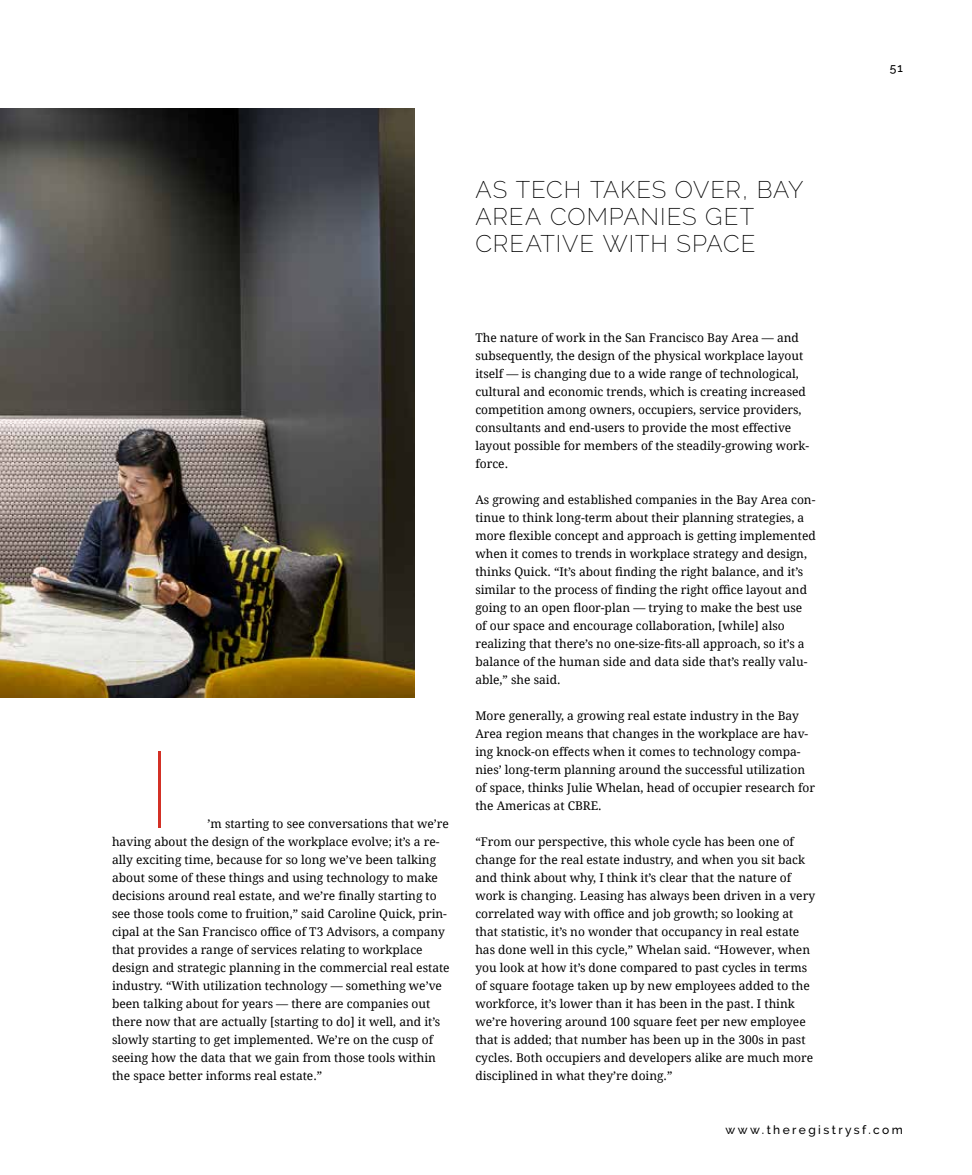
<style>
.page{position:relative;width:972px;height:1175px;background:#fff}
.page>*{position:absolute;margin:0;border:0;box-sizing:border-box;transform-origin:0 0}
.t1{font:100 108px "Raleway";color:#d33025}
.t2{font:200 24px/27px "Raleway";letter-spacing:.04em;color:#000}
.t3{font:12px/18px "Droid Serif";color:#000}
.t4{font:500 12px "Raleway";letter-spacing:.2em;color:#000}
</style>
<div class="page">
<img style="left:0;top:108px;width:415px;height:589px">
<p class="t4" style="left:890px;top:61px;width:15px">51</p>
<h2 class="t2" style="left:475px;top:176px;width:330px">AS TECH TAKES OVER, BAY<br>AREA COMPANIES GET<br>CREATIVE WITH SPACE</h2>
<h1 class="t1" style="left:148px;top:726px;width:25px">I</h1>
<p class="t3" style="left:112px;top:814px;width:339px;text-indent:96px">’m starting to see conversations that we’re having about the design of the workplace evolve; it’s a re&shy;ally exciting time, because for so long we’ve been talking about some of these things and using technology to make decisions around real estate, and we’re finally starting to see those tools come to fruition,” said Caroline Quick, prin&shy;cipal at the San Francisco office of T3 Advisors, a company that provides a range of services relating to workplace design and strategic planning in the commercial real estate industry. “With utilization technology — something we’ve been talking about for years — there are companies out there now that are actually [starting to do] it well, and it’s slowly starting to get implemented. We’re on the cusp of seeing how the data that we gain from those tools within the space better informs real estate.”</p>
<p class="t3" style="left:475px;top:328px;width:335px">The nature of work in the San Francisco Bay Area — and subsequently, the design of the physical workplace layout itself — is changing due to a wide range of technological, cultural and economic trends, which is creating increased competition among owners, occupiers, service providers, consultants and end-users to provide the most effective layout possible for members of the steadily-growing work&shy;force.</p>
<p class="t3" style="left:475px;top:490px;width:342px">As growing and established companies in the Bay Area con&shy;tinue to think long-term about their planning strategies, a more flexible concept and approach is getting implemented when it comes to trends in workplace strategy and design, thinks Quick. “It’s about finding the right balance, and it’s similar to the process of finding the right office layout and going to an open floor-plan — trying to make the best use of our space and encourage collaboration, [while] also realizing that there’s no one-size-fits-all approach, so it’s a balance of the human side and data side that’s really valu&shy;able,” she said.</p>
<p class="t3" style="left:475px;top:706px;width:341px">More generally, a growing real estate industry in the Bay Area region means that changes in the workplace are hav&shy;ing knock-on effects when it comes to technology compa&shy;nies’ long-term planning around the successful utilization of space, thinks Julie Whelan, head of occupier research for the Americas at CBRE.</p>
<p class="t3" style="left:475px;top:832px;width:341px">“From our perspective, this whole cycle has been one of change for the real estate industry, and when you sit back and think about why, I think it’s clear that the nature of work is changing. Leasing has always been driven in a very correlated way with office and job growth; so looking at that statistic, it’s no wonder that occupancy in real estate has done well in this cycle,” Whelan said. “However, when you look at how it’s done compared to past cycles in terms of square footage taken up by new employees added to the workforce, it’s lower than it has been in the past. I think we’re hovering around 100 square feet per new employee that is added; that number has been up in the 300s in past cycles. Both occupiers and developers alike are much more disciplined in what they’re doing.”</p>
<p class="t4" style="left:726px;top:1123px;width:179px">www.theregistrysf.com</p>
</div>
